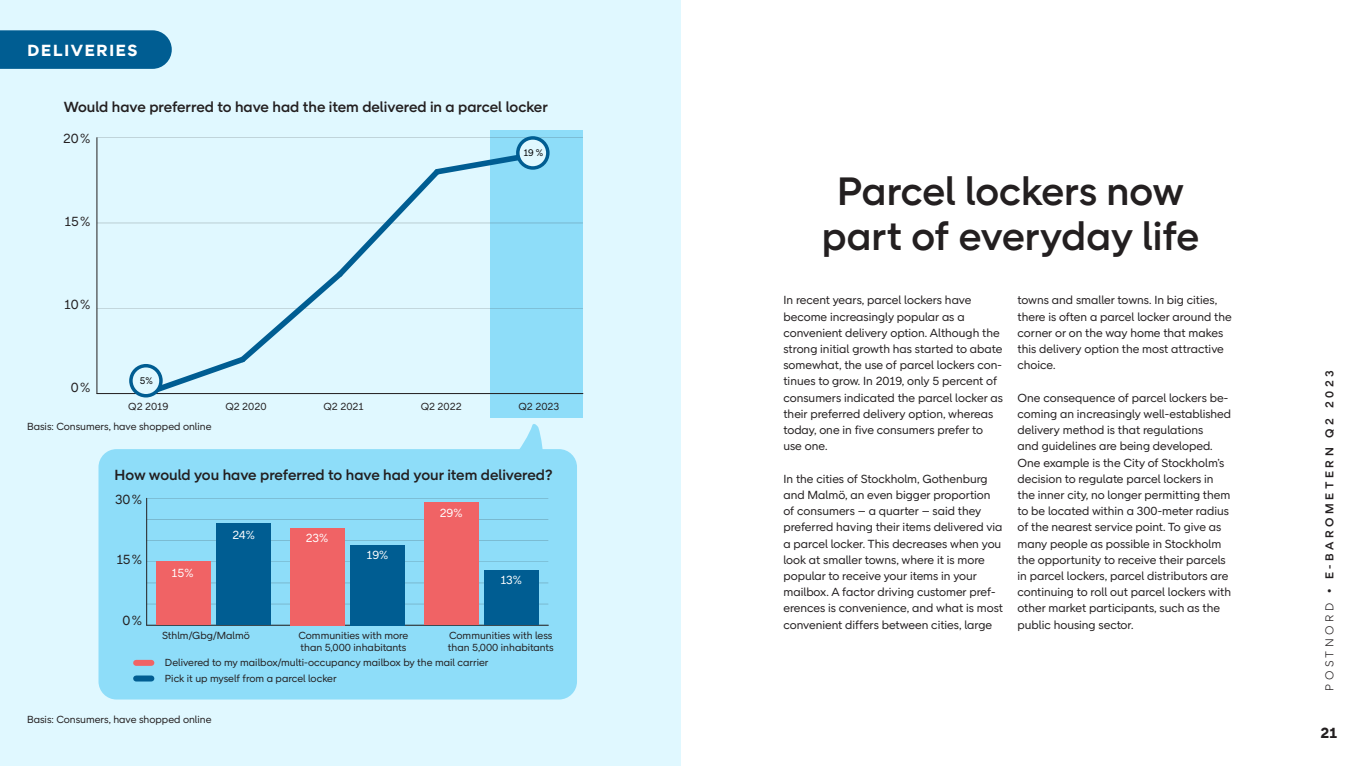
<style>
.page{position:relative;width:1361px;height:766px;background:#fff}
.page>*{position:absolute;margin:0;border:0;box-sizing:border-box;transform-origin:0 0}
.Rubrik_2{font:500 40.5px/45px "Post Nord Sans";color:#231f20;text-align:center}
.Vinjett{font:700 16.5px "Post Nord Sans";letter-spacing:.1em;color:#fff}
.Rubrik_3{font:500 15px "Post Nord Sans";color:#231f20}
.t1{font:700 15px "Post Nord Sans";color:#231f20}
.Ingress{font:13.5px "Post Nord Sans";letter-spacing:-.015em;color:#231f20}
.t2{font:12.6px "Post Nord Sans";color:#000}
.Bröd{font:12px/16.2px "Post Nord Sans";color:#231f20}
.Fakta__vit{font:12px "Post Nord Sans";letter-spacing:-.01em;color:#fff}
.t3{font:500 11.7px "Post Nord Sans";letter-spacing:.3em;color:#231f20}
.Fakta{font:10.5px/12px "Post Nord Sans";color:#231f20}
.t4{font:9.75px "Post Nord Sans";color:#000}
.s1{font-weight:300}
</style>
<div class="page">
<div style="left:0;top:0;width:680px;height:765px;background:#e0f8ff"></div>
<svg style="left:0;top:30px;width:172px;height:39px;background:#086295"></svg>
<div style="left:98px;top:449px;width:479px;height:250px;background:#8eddf9;border-radius:18px"></div>
<div style="left:136px;top:659px;width:15px;height:6px;background:#f06365"></div>
<div style="left:136px;top:675px;width:15px;height:6px;background:#005d92"></div>
<svg style="left:478px;top:424px;width:71px;height:124px"></svg>
<hr style="left:147px;top:624px;width:401px;height:1px;background:#231f20">
<hr style="left:146px;top:498px;width:1px;height:127px;background:#231f20">
<hr style="left:147px;top:625px;width:401px;height:1px;background:#231f20">
<hr style="left:147px;top:603px;width:401px;height:1px;background:#231f20">
<hr style="left:147px;top:582px;width:401px;height:1px;background:#231f20">
<hr style="left:147px;top:561px;width:401px;height:1px;background:#231f20">
<hr style="left:147px;top:540px;width:401px;height:1px;background:#231f20">
<hr style="left:147px;top:519px;width:401px;height:1px;background:#231f20">
<hr style="left:147px;top:498px;width:401px;height:1px;background:#231f20">
<div style="left:156px;top:561px;width:55px;height:64px;background:#f06365"></div>
<div style="left:290px;top:527px;width:54px;height:98px;background:#f06365"></div>
<div style="left:424px;top:502px;width:54px;height:123px;background:#f06365"></div>
<div style="left:217px;top:523px;width:54px;height:102px;background:#005d92"></div>
<div style="left:350px;top:544px;width:55px;height:81px;background:#005d92"></div>
<div style="left:484px;top:570px;width:54px;height:55px;background:#005d92"></div>
<div style="left:490px;top:131px;width:93px;height:287px;background:#8eddf9"></div>
<hr style="left:97px;top:138px;width:1px;height:255px;background:#231f20">
<hr style="left:97px;top:393px;width:486px;height:1px;background:#231f20">
<hr style="left:97px;top:308px;width:486px;height:1px;background:#231f20">
<hr style="left:97px;top:223px;width:486px;height:1px;background:#231f20">
<hr style="left:97px;top:137px;width:486px;height:1px;background:#231f20">
<svg style="left:129px;top:136px;width:420px;height:262px"></svg>
<p class="Vinjett" style="left:28px;top:40px;width:111px">DELIVERIES</p>
<h3 class="Rubrik_3" style="left:64px;top:98px;width:486px">Would have preferred to have had the item delivered in a parcel locker</h3>
<p class="Ingress" style="left:63px;top:131px;width:29px">20%</p>
<p class="t2" style="left:63px;top:133px;width:28px">20 %</p>
<p class="Ingress" style="left:65px;top:214px;width:27px">15%</p>
<p class="t2" style="left:64px;top:218px;width:27px">15 %</p>
<p class="Ingress" style="left:64px;top:296px;width:28px">10%</p>
<p class="t2" style="left:64px;top:303px;width:27px">10 %</p>
<p class="Ingress" style="left:71px;top:379px;width:21px">0%</p>
<p class="t2" style="left:70px;top:389px;width:21px">5 %</p>
<p class="t4" style="left:140px;top:375px;width:15px">5%</p>
<p class="t4" style="left:523px;top:147px;width:21px">19 %</p>
<p class="t2" style="left:132px;top:399px;width:29px">2019</p>
<p class="t2" style="left:228px;top:399px;width:31px">2020</p>
<p class="t2" style="left:326px;top:399px;width:29px">2021</p>
<p class="t2" style="left:423px;top:399px;width:30px">2022</p>
<p class="t2" style="left:520px;top:399px;width:30px">2023</p>
<p class="Fakta" style="left:128px;top:400px;width:42px">Q2 2019</p>
<p class="Fakta" style="left:225px;top:400px;width:43px">Q2 2020</p>
<p class="Fakta" style="left:323px;top:400px;width:42px">Q2 2021</p>
<p class="Fakta" style="left:421px;top:400px;width:43px">Q2 2022</p>
<p class="Fakta" style="left:518px;top:400px;width:42px">Q2 2023</p>
<p class="Fakta" style="left:27px;top:420px;width:186px">Basis: Consumers, have shopped online</p>
<h3 class="Rubrik_3" style="left:115px;top:465px;width:439px">How would you have preferred to have had your item delivered?</h3>
<p class="Ingress" style="left:115px;top:492px;width:29px">30%</p>
<p class="Ingress" style="left:116px;top:552px;width:27px">15%</p>
<p class="Ingress" style="left:123px;top:612px;width:21px">0%</p>
<p class="Fakta__vit" style="left:172px;top:565px;width:23px">15%</p>
<p class="Fakta__vit" style="left:232px;top:528px;width:24px">24%</p>
<p class="Fakta__vit" style="left:306px;top:531px;width:24px">23%</p>
<p class="Fakta__vit" style="left:366px;top:548px;width:23px">19%</p>
<p class="Fakta__vit" style="left:440px;top:506px;width:24px">29%</p>
<p class="Fakta__vit" style="left:500px;top:572px;width:23px">13%</p>
<p class="Fakta" style="left:162px;top:629px;width:89px">Sthlm/Gbg/Malmö</p>
<p class="Fakta" style="left:298px;top:629px;width:111px">Communities with more than 5,000 inhabitants</p>
<p class="Fakta" style="left:448px;top:629px;width:107px">Communities with less than 5,000 inhabitants</p>
<p class="Fakta" style="left:165px;top:656px;width:325px">Delivered to my mailbox/multi-occupancy mailbox by the mail carrier</p>
<p class="Fakta" style="left:165px;top:671px;width:173px">Pick it up myself from a parcel locker</p>
<p class="Fakta" style="left:27px;top:713px;width:186px">Basis: Consumers, have shopped online</p>
<h2 class="Rubrik_2" style="left:822px;top:169px;width:379px">Parcel lockers now part of everyday life</h2>
<p class="Bröd" style="left:783px;top:292px;width:221px">In recent years, parcel lockers have become increasingly popular as a convenient delivery option. Although the strong initial growth has started to abate somewhat, the use of parcel lockers con&shy;tinues to grow. In 2019, only 5 percent of consumers indicated the parcel locker as their preferred delivery option, whereas today, one in five consumers prefer to use one.</p>
<p class="Bröd" style="left:783px;top:470px;width:221px">In the cities of Stockholm, Gothenburg and Malmö, an even bigger proportion of consumers – a quarter – said they preferred having their items delivered via a parcel locker. This decreases when you look at smaller towns, where it is more popular to receive your items in your mailbox. A factor driving customer pref&shy;erences is convenience, and what is most convenient differs between cities, large</p>
<p class="Bröd" style="left:1017px;top:292px;width:216px">towns and smaller towns. In big cities, there is often a parcel locker around the corner or on the way home that makes this delivery option the most attractive choice.</p>
<p class="Bröd" style="left:1017px;top:389px;width:215px">One consequence of parcel lockers be&shy;coming an increasingly well-established delivery method is that regulations<br>and guidelines are being developed.<br>One example is the City of Stockholm’s decision to regulate parcel lockers in the inner city, no longer permitting them to be located within a 300-meter radius of the nearest service point. To give as many people as possible in Stockholm the opportunity to receive their parcels in parcel lockers, parcel distributors are continuing to roll out parcel lockers with other market participants, such as the public housing sector.</p>
<p class="t3" style="left:1322px;top:690px;width:321px;rotate:-90deg"><span class="s1">POSTNORD</span> • E-BAROMETERN Q2 2023</p>
<p class="t1" style="left:1320px;top:723px;width:18px">21</p>
</div>
